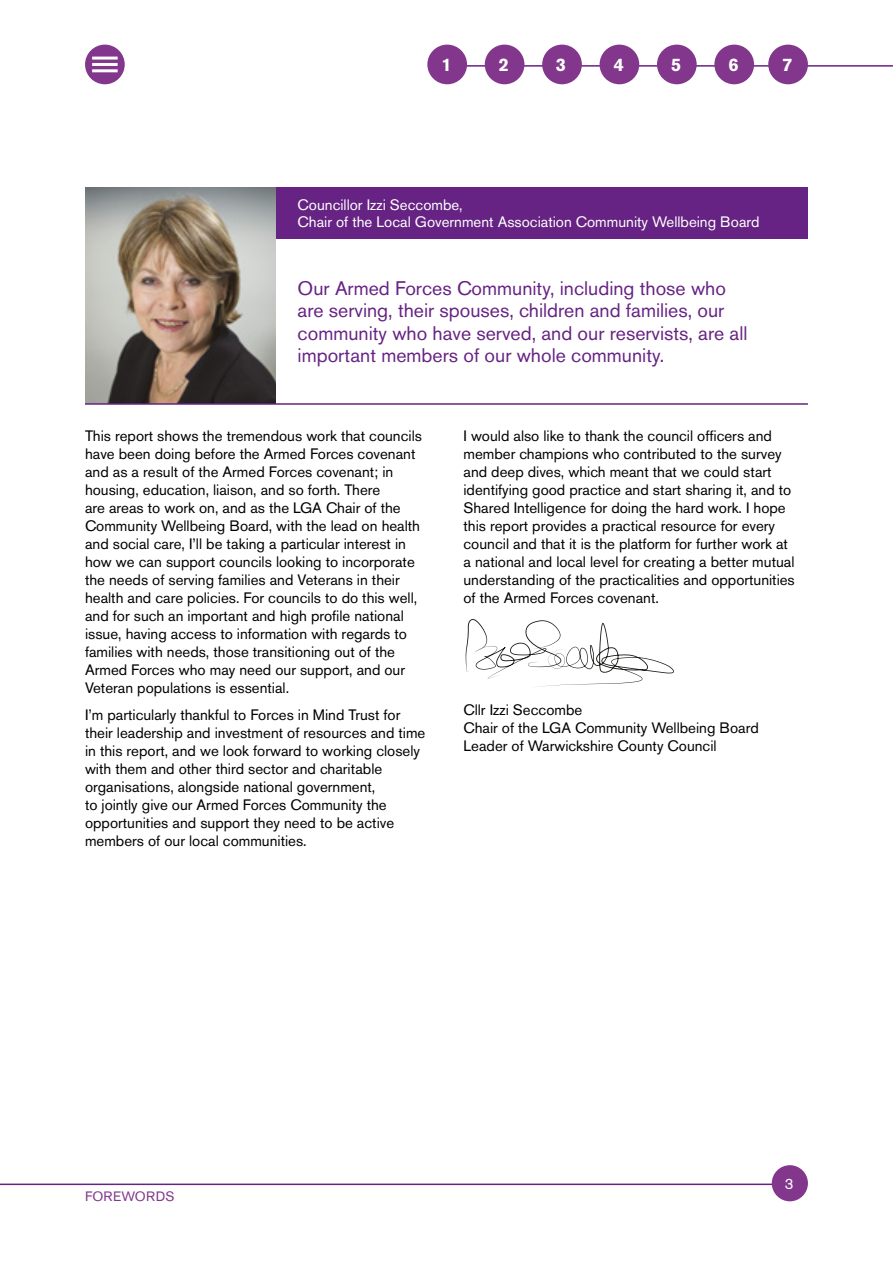
<style>
.page{position:relative;width:893px;height:1263px;background:#fff}
.page>*{position:absolute;margin:0;border:0;box-sizing:border-box;transform-origin:0 0}
.t1{font:19.5px/22.5px "Akzidenz Grotesk BE";color:#662383}
.t2{font:700 18px "Akzidenz Grotesk BE";color:#fff}
.t3{font:15px/18px "Akzidenz Grotesk BE";color:#000}
.t4{font:15px/16.5px "Akzidenz Grotesk BE";color:#fff}
.t5{font:13.5px "Akzidenz Grotesk BE";letter-spacing:.02em;color:#82368c}
</style>
<div class="page">
<hr style="left:447px;top:65px;width:446px;height:2px;background:#662383">
<div style="left:85px;top:45px;width:40px;height:39px;background:#82368c;border-radius:50%"></div>
<hr style="left:92px;top:57px;width:26px;height:3px;background:#fff">
<hr style="left:92px;top:63px;width:26px;height:3px;background:#fff">
<hr style="left:92px;top:69px;width:26px;height:3px;background:#fff">
<div style="left:427px;top:45px;width:40px;height:39px;background:#82368c;border-radius:50%"></div>
<div style="left:485px;top:45px;width:39px;height:39px;background:#82368c;border-radius:50%"></div>
<div style="left:542px;top:45px;width:40px;height:39px;background:#82368c;border-radius:50%"></div>
<div style="left:600px;top:45px;width:39px;height:39px;background:#82368c;border-radius:50%"></div>
<div style="left:657px;top:45px;width:40px;height:39px;background:#82368c;border-radius:50%"></div>
<div style="left:714px;top:45px;width:40px;height:39px;background:#82368c;border-radius:50%"></div>
<div style="left:768px;top:45px;width:40px;height:39px;background:#82368c;border-radius:50%"></div>
<hr style="left:0;top:1183px;width:777px;height:2px;background:#662383">
<div style="left:772px;top:1165px;width:36px;height:36px;background:#82368c;border-radius:50%"></div>
<img style="left:85px;top:187px;width:191px;height:216px">
<div style="left:276px;top:187px;width:532px;height:51px;background:#662383"></div>
<hr style="left:85px;top:403px;width:723px;height:2px;background:#662383">
<svg style="left:466px;top:619px;width:208px;height:68px"></svg>
<p class="t2" style="left:442px;top:55px;width:12px">1</p>
<p class="t2" style="left:499px;top:55px;width:12px">2</p>
<p class="t2" style="left:556px;top:55px;width:12px">3</p>
<p class="t2" style="left:614px;top:55px;width:12px">4</p>
<p class="t2" style="left:671px;top:55px;width:12px">5</p>
<p class="t2" style="left:729px;top:55px;width:12px">6</p>
<p class="t2" style="left:782px;top:55px;width:12px">7</p>
<p class="t4" style="left:298px;top:197px;width:463px">Councillor Izzi Seccombe,<br>Chair of the Local Government Association Community Wellbeing Board</p>
<h1 class="t1" style="left:298px;top:277px;width:451px">Our Armed Forces Community, including those who are serving, their spouses, children and families, our community who have served, and our reservists, are all important members of our whole community.</h1>
<p class="t3" style="left:85px;top:426px;width:338px">This report shows the tremendous work that councils have been doing before the Armed Forces covenant and as a result of the Armed Forces covenant; in housing, education, liaison, and so forth. There<br>are areas to work on, and as the LGA Chair of the Community Wellbeing Board, with the lead on health and social care, I’ll be taking a particular interest in how we can support councils looking to incorporate the needs of serving families and Veterans in their health and care policies. For councils to do this well, and for such an important and high profile national issue, having access to information with regards to families with needs, those transitioning out of the Armed Forces who may need our support, and our Veteran populations is essential.</p>
<p class="t3" style="left:85px;top:705px;width:342px">I’m particularly thankful to Forces in Mind Trust for their leadership and investment of resources and time in this report, and we look forward to working closely with them and other third sector and charitable organisations, alongside national government,<br>to jointly give our Armed Forces Community the opportunities and support they need to be active members of our local communities.</p>
<p class="t3" style="left:463px;top:426px;width:333px">I would also like to thank the council officers and member champions who contributed to the survey and deep dives, which meant that we could start identifying good practice and start sharing it, and to Shared Intelligence for doing the hard work. I hope this report provides a practical resource for every council and that it is the platform for further work at a national and local level for creating a better mutual understanding of the practicalities and opportunities of the Armed Forces covenant.</p>
<p class="t3" style="left:463px;top:701px;width:297px">Cllr Izzi Seccombe<br>Chair of the LGA Community Wellbeing Board<br>Leader of Warwickshire County Council</p>
<p class="t5" style="left:85px;top:1188px;width:91px">Forewords</p>
<p class="t4" style="left:785px;top:1175px;width:10px">3</p>
</div>
